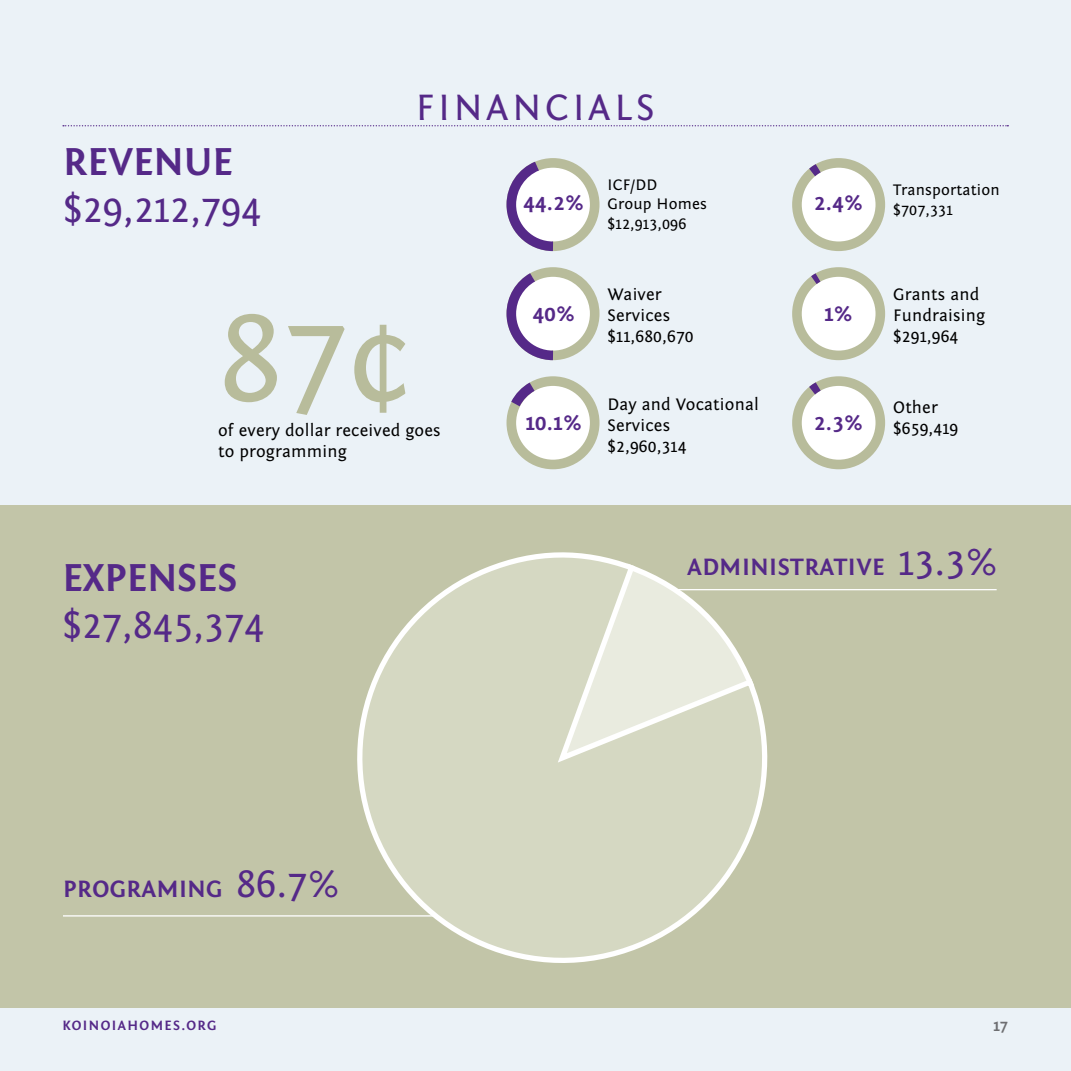
<style>
.page{position:relative;width:1071px;height:1071px;background:#ebf2f7}
.page>*{position:absolute;margin:0;border:0;box-sizing:border-box;transform-origin:0 0}
.t1{font:129.67px "Fontin Sans";color:#b8bc9b}
.t2{font:40.25px "Fontin Sans";color:#552988}
.t3{font:700 40.25px "Fontin Sans";color:#552988}
.t4{font:38.5px "Fontin Sans";letter-spacing:.1em;color:#552988}
.t5{font:700 24.5px "Fontin Sans";letter-spacing:.02em;color:#552988}
.t6{font:700 22.05px "Fontin Sans";color:#552988}
.t7{font:17.5px/21px "Fontin Sans";letter-spacing:.01em;color:#000}
.t8{font:15.92px/19.2px "Fontin Sans";letter-spacing:.01em;color:#000}
.t9{font:700 15.75px "Fontin Sans";color:#6d6e71}
.t10{font:700 14px "Fontin Sans";letter-spacing:.1em;color:#552988}
.s1{font-weight:400;font-size:40.25px}
</style>
<div class="page">
<div style="left:0;top:505px;width:1071px;height:503px;background:#c2c5a8"></div>
<svg style="left:63px;top:125px;width:945px;height:1px"></svg>
<hr style="left:674px;top:589px;width:323px;height:1px;background:#fff">
<hr style="left:63px;top:915px;width:372px;height:2px;background:#fff">
<div style="left:511px;top:381px;width:84px;height:83px;background:#fff;border-radius:50%"></div>
<div style="left:507px;top:376px;width:93px;height:93px;border:10px solid #b8bc9b;border-radius:50%"></div>
<div style="left:797px;top:163px;width:83px;height:83px;background:#fff;border-radius:50%"></div>
<div style="left:792px;top:158px;width:93px;height:93px;border:10px solid #b8bc9b;border-radius:50%"></div>
<div style="left:797px;top:272px;width:83px;height:83px;background:#fff;border-radius:50%"></div>
<div style="left:792px;top:267px;width:93px;height:93px;border:10px solid #b8bc9b;border-radius:50%"></div>
<div style="left:797px;top:381px;width:83px;height:83px;background:#fff;border-radius:50%"></div>
<div style="left:792px;top:376px;width:93px;height:93px;border:10px solid #b8bc9b;border-radius:50%"></div>
<svg style="left:506px;top:158px;width:94px;height:203px"></svg>
<svg style="left:507px;top:377px;width:38px;height:40px"></svg>
<svg style="left:799px;top:158px;width:32px;height:28px"></svg>
<svg style="left:799px;top:377px;width:32px;height:27px"></svg>
<svg style="left:800px;top:268px;width:31px;height:26px"></svg>
<svg style="left:326px;top:552px;width:466px;height:411px"></svg>
<h2 class="t3" style="left:63px;top:139px;width:171px">REVENUE</h2>
<h2 class="t2" style="left:63px;top:186px;width:200px">$29,212,794</h2>
<h3 class="t4" style="left:416px;top:86px;width:240px">FINANCIALS</h3>
<p class="t6" style="left:524px;top:191px;width:62px">44.2%</p>
<p class="t8" style="left:608px;top:176px;width:101px">ICF/DD<br>Group Homes $12,913,096</p>
<h1 class="t1" style="left:218px;top:287px;width:192px">87¢</h1>
<p class="t7" style="left:218px;top:420px;width:224px">of every dollar received goes to programming</p>
<p class="t6" style="left:533px;top:302px;width:44px">40%</p>
<p class="t6" style="left:526px;top:410px;width:58px">10.1%</p>
<p class="t7" style="left:608px;top:284px;width:88px">Waiver<br>Services $11,680,670</p>
<p class="t7" style="left:608px;top:394px;width:153px">Day and Vocational<br>Services<br>$2,960,314</p>
<p class="t6" style="left:814px;top:191px;width:50px">2.4%</p>
<p class="t6" style="left:824px;top:302px;width:30px">1%</p>
<p class="t6" style="left:814px;top:410px;width:50px">2.3%</p>
<p class="t8" style="left:893px;top:181px;width:108px">Transportation $707,331</p>
<p class="t7" style="left:893px;top:284px;width:93px">Grants and<br>Fundraising $291,964</p>
<p class="t7" style="left:893px;top:397px;width:67px">Other $659,419</p>
<h2 class="t3" style="left:62px;top:555px;width:176px">EXPENSES</h2>
<h2 class="t2" style="left:62px;top:603px;width:204px">$27,845,374</h2>
<h3 class="t5" style="left:63px;top:875px;width:278px">PROGRAMING <span class="s1">86.7%</span></h3>
<h3 class="t5" style="left:687px;top:554px;width:312px">ADMINISTRATIVE <span class="s1">13.3%</span></h3>
<p class="t10" style="left:62px;top:1018px;width:156px">KOINOIAHOMES.ORG</p>
<p class="t9" style="left:994px;top:1017px;width:16px">17</p>
</div>
